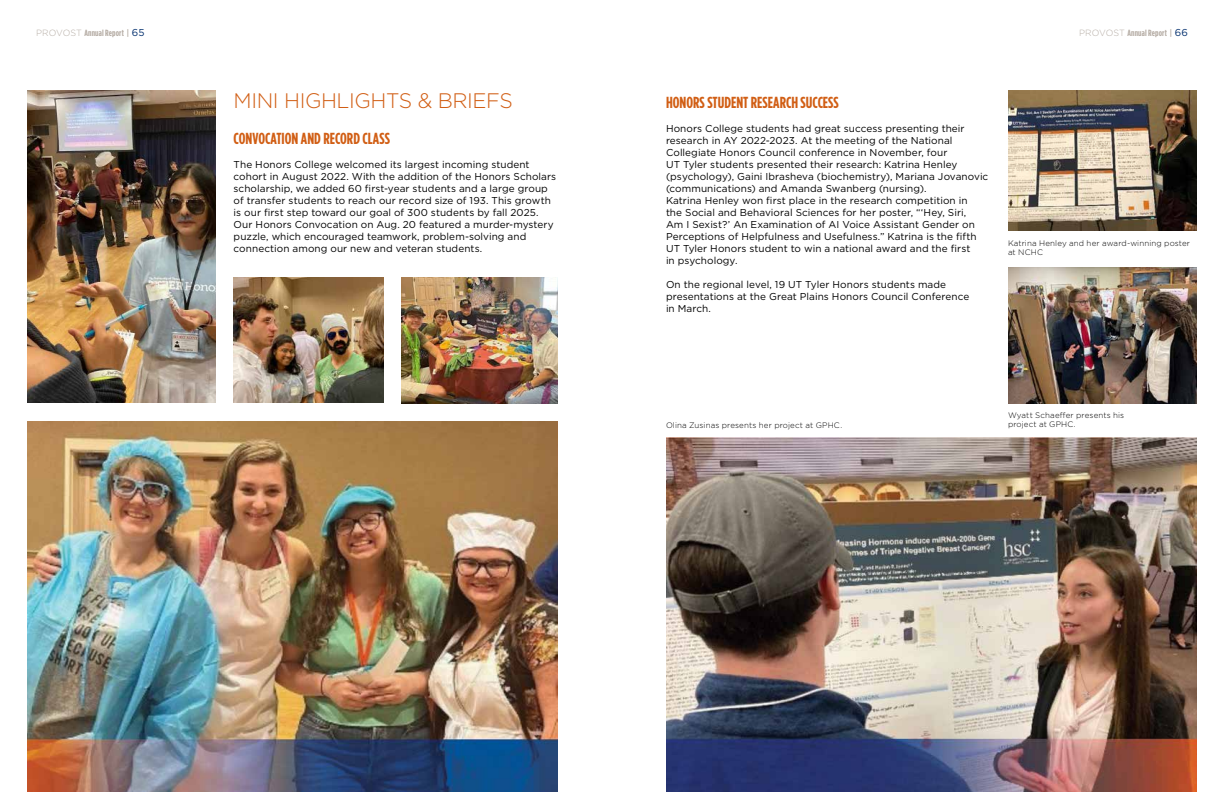
<style>
.page{position:relative;width:1224px;height:792px;background:#fff}
.page>*{position:absolute;margin:0;border:0;box-sizing:border-box;transform-origin:0 0}
.t1{font:300 21px "Gotham";letter-spacing:-.02em;color:#d15e14}
.t2{font:700 16px "Gotham Condensed";color:#d15e14}
.t3{font:10px/12px "Gotham";letter-spacing:.005em;color:#000}
.t4{font:700 9px "Gotham Condensed";letter-spacing:.015em;color:#b6ada5}
.t5{font:300 8px/9px "Gotham";letter-spacing:.015em;color:#000}
.s1{font-family:"Gotham";font-weight:300}
.s2{font-family:"Gotham";font-weight:400;font-size:10px;color:#002e6d}
</style>
<div class="page">
<img style="left:27px;top:421px;width:531px;height:371px">
<img style="left:666px;top:437px;width:530px;height:355px">
<img style="left:234px;top:277px;width:150px;height:125px">
<img style="left:27px;top:90px;width:189px;height:312px">
<img style="left:402px;top:277px;width:156px;height:126px">
<img style="left:1008px;top:267px;width:189px;height:136px">
<img style="left:1008px;top:90px;width:189px;height:141px">
<p class="t4" style="left:36px;top:28px;width:110px"><span class="s1">PROVOST</span> Annual Report | <span class="s2">65</span></p>
<p class="t4" style="left:1079px;top:28px;width:110px"><span class="s1">PROVOST</span> Annual Report | <span class="s2">66</span></p>
<h1 class="t1" style="left:234px;top:87px;width:281px">MINI HIGHLIGHTS &amp; BRIEFS</h1>
<h2 class="t2" style="left:234px;top:129px;width:158px">CONVOCATION AND RECORD CLASS</h2>
<p class="t3" style="left:234px;top:158px;width:324px">The Honors College welcomed its largest incoming student cohort in August 2022. With the addition of the Honors Scholars scholarship, we added 60 first-year students and a large group of transfer students to reach our record size of 193. This growth is our first step toward our goal of 300 students by fall 2025.<br>Our Honors Convocation on Aug. 20 featured a murder-mystery puzzle, which encouraged teamwork, problem-solving and connection among our new and veteran students.</p>
<h2 class="t2" style="left:666px;top:93px;width:174px">HONORS STUDENT RESEARCH SUCCESS</h2>
<p class="t3" style="left:666px;top:122px;width:324px">Honors College students had great success presenting their research in AY 2022-2023. At the meeting of the National Collegiate Honors Council conference in November, four<br>UT Tyler students presented their research: Katrina Henley (psychology), Gaini Ibrasheva (biochemistry), Mariana Jovanovic (communications) and Amanda Swanberg (nursing).<br>Katrina Henley won first place in the research competition in<br>the Social and Behavioral Sciences for her poster, “‘Hey, Siri,<br>Am I Sexist?’ An Examination of AI Voice Assistant Gender on Perceptions of Helpfulness and Usefulness.” Katrina is the fifth UT Tyler Honors student to win a national award and the first<br>in psychology.</p>
<p class="t3" style="left:666px;top:278px;width:305px">On the regional level, 19 UT Tyler Honors students made presentations at the Great Plains Honors Council Conference in March.</p>
<p class="t5" style="left:1008px;top:239px;width:184px">Katrina Henley and her award-winning poster at NCHC</p>
<p class="t5" style="left:666px;top:420px;width:178px">Olina Zusinas presents her project at GPHC.</p>
<p class="t5" style="left:1008px;top:410px;width:118px">Wyatt Schaeffer presents his project at GPHC.</p>
</div>
